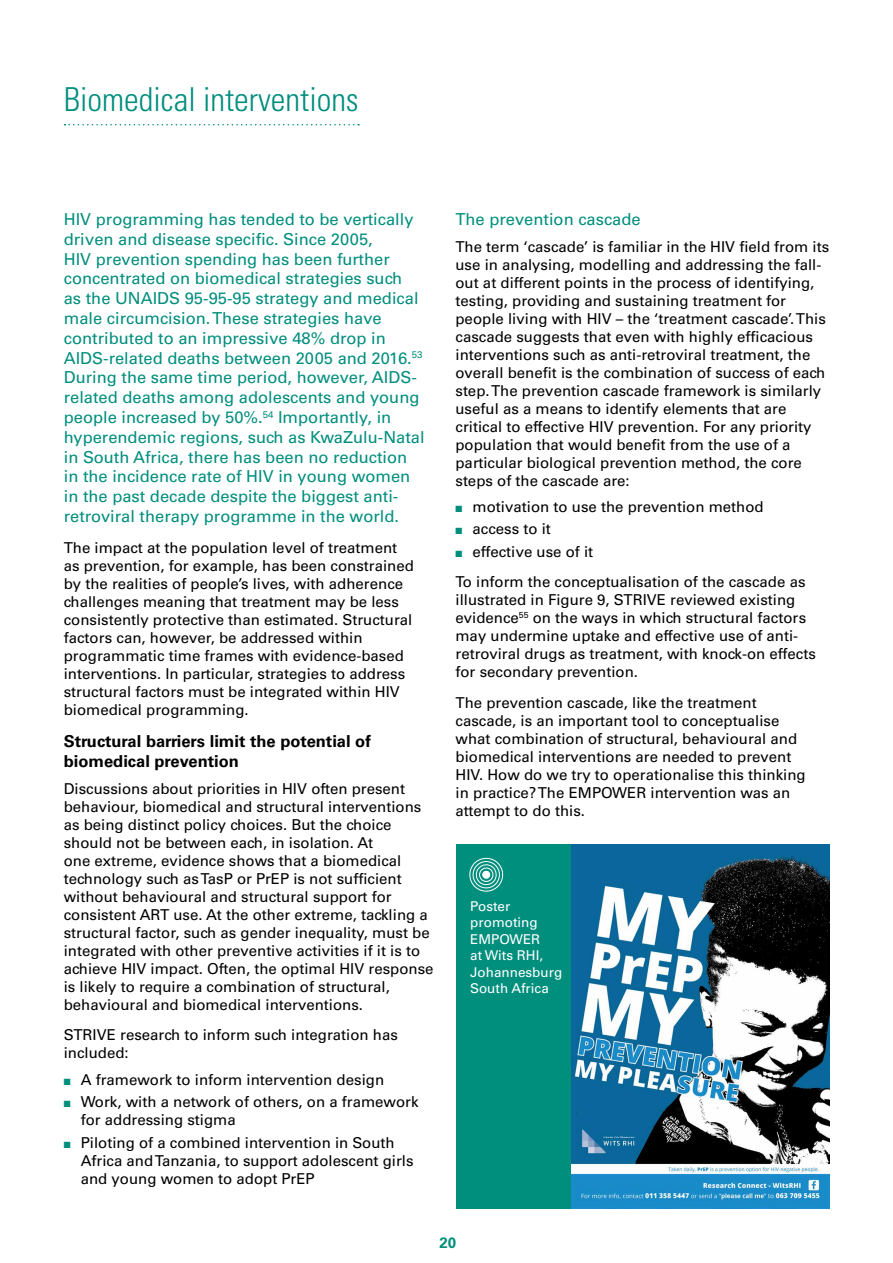
<style>
.page{position:relative;width:893px;height:1263px;background:#fff}
.page>*{position:absolute;margin:0;border:0;box-sizing:border-box;transform-origin:0 0}
.t1{font:300 condensed 33px "Univers";color:#008e7d}
.t2{font:16.5px/19.8px "Univers";color:#008e7d}
.t3{font:700 16.5px/19.8px "Univers";color:#000}
.t4{font:15px/18px "Univers";color:#000}
.t5{font:700 15px "Univers";color:#008e7d}
.t6{font:13.5px/16.5px "Univers";color:#fff}
.s1{color:#008e7d}
</style>
<div class="page">
<svg style="left:65px;top:124px;width:294px;height:1px"></svg>
<div style="left:456px;top:844px;width:373px;height:365px;background:#008e7d"></div>
<img style="left:571px;top:844px;width:258px;height:365px">
<svg style="left:469px;top:857px;width:35px;height:35px"></svg>
<div style="left:483px;top:871px;width:7px;height:7px;background:#fff;border-radius:50%"></div>
<h1 class="t1" style="left:64px;top:80px;width:297px">Biomedical interventions</h1>
<p class="t2" style="left:64px;top:209px;width:362px">HIV programming has tended to be vertically driven and disease specific. Since 2005,<br>HIV prevention spending has been further concentrated on biomedical strategies such<br>as the UNAIDS 95-95-95 strategy and medical male circumcision. These strategies have contributed to an impressive 48% drop in AIDS-related deaths between 2005 and 2016.<sup>53<br></sup>During the same time period, however, AIDS&shy;related deaths among adolescents and young people increased by 50%.<sup>54</sup> Importantly, in hyperendemic regions, such as KwaZulu-Natal in South Africa, there has been no reduction in the incidence rate of HIV in young women in the past decade despite the biggest anti&shy;retroviral therapy programme in the world.</p>
<p class="t4" style="left:64px;top:539px;width:352px">The impact at the population level of treatment as prevention, for example, has been constrained by the realities of people’s lives, with adherence challenges meaning that treatment may be less consistently protective than estimated. Structural factors can, however, be addressed within programmatic time frames with evidence-based interventions. In particular, strategies to address structural factors must be integrated within HIV biomedical programming.</p>
<p class="t3" style="left:64px;top:732px;width:309px">Structural barriers limit the potential of biomedical prevention</p>
<p class="t4" style="left:64px;top:779px;width:371px">Discussions about priorities in HIV often present behaviour, biomedical and structural interventions as being distinct policy choices. But the choice should not be between each, in isolation. At<br>one extreme, evidence shows that a biomedical technology such as TasP or PrEP is not sufficient without behavioural and structural support for consistent ART use. At the other extreme, tackling a structural factor, such as gender inequality, must be integrated with other preventive activities if it is to achieve HIV impact. Often, the optimal HIV response is likely to require a combination of structural, behavioural and biomedical interventions.</p>
<p class="t4" style="left:64px;top:1026px;width:336px">STRIVE research to inform such integration has included:</p>
<p class="t4" style="left:64px;top:1071px;width:322px"><span class="s1">■</span> A framework to inform intervention design</p>
<p class="t4" style="left:81px;top:1093px;width:339px;text-indent:-17px"><span class="s1">■</span> Work, with a network of others, on a framework for addressing stigma</p>
<p class="t4" style="left:81px;top:1133px;width:334px;text-indent:-17px"><span class="s1">■</span> Piloting of a combined intervention in South<br>Africa and Tanzania, to support adolescent girls and young women to adopt PrEP</p>
<p class="t2" style="left:455px;top:209px;width:187px">The prevention cascade</p>
<p class="t4" style="left:455px;top:237px;width:375px">The term ‘cascade’ is familiar in the HIV field from its use in analysing, modelling and addressing the fall&shy;out at different points in the process of identifying, testing, providing and sustaining treatment for people living with HIV – the ‘treatment cascade’. This cascade suggests that even with highly efficacious interventions such as anti-retroviral treatment, the overall benefit is the combination of success of each step. The prevention cascade framework is similarly useful as a means to identify elements that are critical to effective HIV prevention. For any priority population that would benefit from the use of a particular biological prevention method, the core steps of the cascade are:</p>
<p class="t4" style="left:455px;top:498px;width:310px"><span class="s1">■</span> motivation to use the prevention method</p>
<p class="t4" style="left:455px;top:520px;width:97px"><span class="s1">■</span> access to it</p>
<p class="t4" style="left:455px;top:536px;width:351px;line-height:30.8px"><span class="s1">■</span> effective use of it<br>To inform the conceptualisation of the cascade as</p>
<p class="t4" style="left:455px;top:591px;width:362px">illustrated in Figure 9, STRIVE reviewed existing evidence<sup>55</sup> on the ways in which structural factors may undermine uptake and effective use of anti&shy;retroviral drugs as treatment, with knock-on effects for secondary prevention.</p>
<p class="t4" style="left:455px;top:694px;width:352px">The prevention cascade, like the treatment cascade, is an important tool to conceptualise what combination of structural, behavioural and biomedical interventions are needed to prevent HIV. How do we try to operationalise this thinking in practice? The EMPOWER intervention was an attempt to do this.</p>
<p class="t6" style="left:470px;top:898px;width:93px">Poster promoting<br>EMPOWER<br>at Wits RHI,<br>Johannesburg<br>South Africa</p>
<p class="t5" style="left:440px;top:1234px;width:18px">20</p>
</div>
